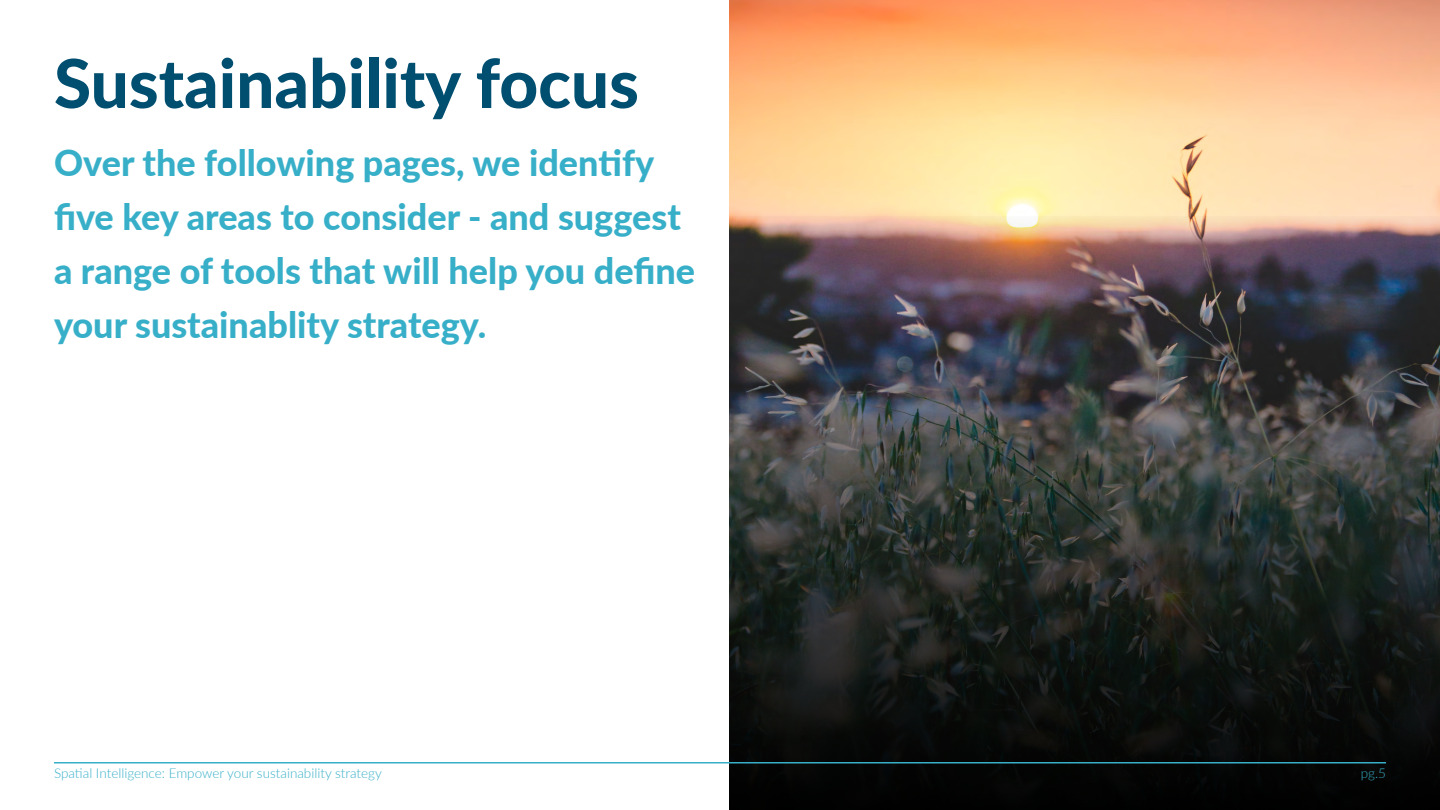
<style>
.page{position:relative;width:1440px;height:810px;background:#fff}
.page>*{position:absolute;margin:0;border:0;box-sizing:border-box;transform-origin:0 0}
.t1{font:800 67.5px "Lato";color:#004e70}
.t2{font:800 36px/54px "Lato";color:#37afc8}
.t3{font:300 13.5px "Lato";color:#37afc8}
</style>
<div class="page">
<img style="left:729px;top:0;width:711px;height:216px">
<img style="left:729px;top:216px;width:711px;height:594px">
<hr style="left:54px;top:762px;width:1332px;height:2px;background:#37afc8">
<h1 class="t1" style="left:54px;top:33px;width:586px">Sustainability focus</h1>
<p class="t2" style="left:54px;top:134px;width:643px">Over the following pages, we identify five key areas to consider - and suggest a range of tools that will help you define your sustainablity strategy.</p>
<p class="t3" style="left:54px;top:764px;width:329px">Spatial Intelligence: Empower your sustainability strategy</p>
<p class="t3" style="left:1361px;top:764px;width:27px">pg.5</p>
</div>
